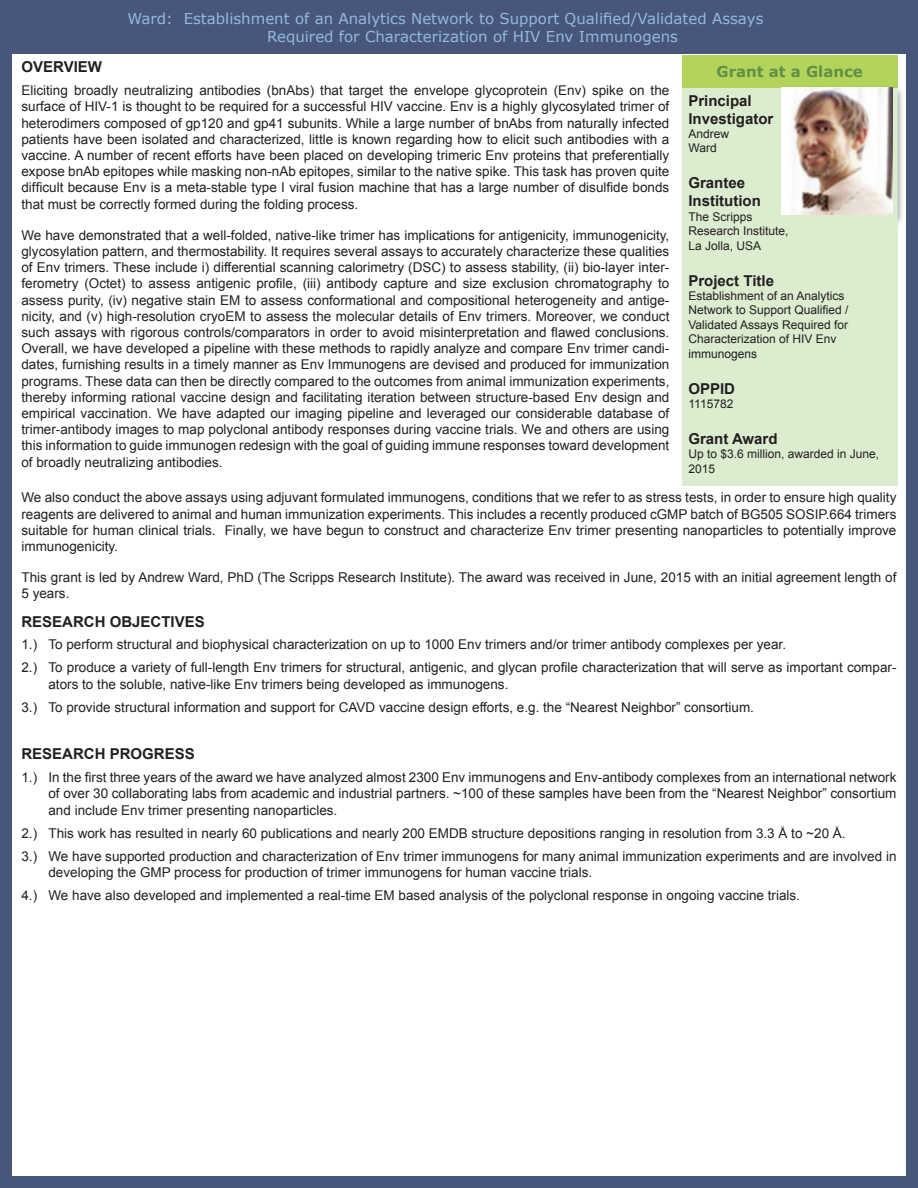
<style>
.page{position:relative;width:918px;height:1188px;background:#fff}
.page>*{position:absolute;margin:0;border:0;box-sizing:border-box;transform-origin:0 0}
.t1{font:15px/18px "Verdana";color:#92b9df}
.t2{font:700 15px/18px "Arial";color:#231f20}
.t3{font:700 15px "Verdana";color:#628f46}
.t4{font:13.5px/16.2px "Arial";color:#231f20}
.t5{font:12px/14.4px "Arial";color:#231f20}
</style>
<div class="page">
<div style="left:0;top:0;width:918px;height:54px;background:#48567b"></div>
<div style="left:0;top:0;width:918px;height:1188px;border:12px solid #48567b"></div>
<div style="left:682px;top:88px;width:216px;height:398px;background:#dbeccf"></div>
<div style="left:682px;top:55px;width:216px;height:32px;background:#b2d45b"></div>
<img style="left:898px;top:88px;width:5px;height:136px">
<img style="left:779px;top:87px;width:119px;height:131px">
<img style="left:782px;top:88px;width:110px;height:127px">
<p class="t1" style="left:267px;top:10px;width:498px;text-indent:-140px">Ward: Establishment of an Analytics Network to Support Qualified/Validated Assays<br>Required for Characterization of HIV Env Immunogens</p>
<p class="t2" style="left:21px;top:58px;width:82px">OVERVIEW</p>
<p class="t3" style="left:717px;top:62px;width:148px">Grant at a Glance</p>
<p class="t4" style="left:21px;top:82px;width:649px;text-align:justify">Eliciting broadly neutralizing antibodies (bnAbs) that target the envelope glycoprotein (Env) spike on the surface of HIV-1 is thought to be required for a successful HIV vaccine. Env is a highly glycosylated trimer of heterodimers composed of gp120 and gp41 subunits. While a large number of bnAbs from naturally infected patients have been isolated and characterized, little is known regarding how to elicit such antibodies with a vaccine. A number of recent efforts have been placed on developing trimeric Env proteins that preferentially expose bnAb epitopes while masking non-nAb epitopes, similar to the native spike. This task has proven quite difficult because Env is a meta-stable type I viral fusion machine that has a large number of disulfide bonds that must be correctly formed during the folding process.</p>
<p class="t4" style="left:21px;top:227px;width:649px;text-align:justify">We have demonstrated that a well-folded, native-like trimer has implications for antigenicity, immunogenicity, glycosylation pattern, and thermostability. It requires several assays to accurately characterize these qualities of Env trimers. These include i) differential scanning calorimetry (DSC) to assess stability, (ii) bio-layer inter&shy;ferometry (Octet) to assess antigenic profile, (iii) antibody capture and size exclusion chromatography to assess purity, (iv) negative stain EM to assess conformational and compositional heterogeneity and antige&shy;nicity, and (v) high-resolution cryoEM to assess the molecular details of Env trimers. Moreover, we conduct such assays with rigorous controls/comparators in order to avoid misinterpretation and flawed conclusions.<br>Overall, we have developed a pipeline with these methods to rapidly analyze and compare Env trimer candi&shy;dates, furnishing results in a timely manner as Env Immunogens are devised and produced for immunization programs. These data can then be directly compared to the outcomes from animal immunization experiments, thereby informing rational vaccine design and facilitating iteration between structure-based Env design and empirical vaccination. We have adapted our imaging pipeline and leveraged our considerable database of trimer-antibody images to map polyclonal antibody responses during vaccine trials. We and others are using this information to guide immunogen redesign with the goal of guiding immune responses toward development of broadly neutralizing antibodies.</p>
<p class="t4" style="left:21px;top:490px;width:877px;text-align:justify">We also conduct the above assays using adjuvant formulated immunogens, conditions that we refer to as stress tests, in order to ensure high quality reagents are delivered to animal and human immunization experiments. This includes a recently produced cGMP batch of BG505 SOSIP.664 trimers suitable for human clinical trials. Finally, we have begun to construct and characterize Env trimer presenting nanoparticles to potentially improve immunogenicity.</p>
<p class="t4" style="left:21px;top:569px;width:877px">This grant is led by Andrew Ward, PhD (The Scripps Research Institute). The award was received in June, 2015 with an initial agreement length of<br>5 years.</p>
<p class="t2" style="left:21px;top:613px;width:185px">RESEARCH OBJECTIVES</p>
<p class="t4" style="left:21px;top:633px;width:877px;line-height:23px">1.) To perform structural and biophysical characterization on up to 1000 Env trimers and/or trimer antibody complexes per year.<br>2.) To produce a variety of full-length Env trimers for structural, antigenic, and glycan profile characterization that will serve as important compar-</p>
<p class="t4" style="left:21px;top:673px;width:734px;line-height:23px;text-indent:27px">ators to the soluble, native-like Env trimers being developed as immunogens.<br>3.) To provide structural information and support for CAVD vaccine design efforts, e.g. the “Nearest Neighbor” consortium.</p>
<p class="t2" style="left:21px;top:746px;width:175px">RESEARCH PROGRESS</p>
<p class="t4" style="left:48px;top:770px;width:850px;text-align:justify;text-indent:-27px">1.) In the first three years of the award we have analyzed almost 2300 Env immunogens and Env-antibody complexes from an international network of over 30 collaborating labs from academic and industrial partners. ~100 of these samples have been from the “Nearest Neighbor” consortium and include Env trimer presenting nanoparticles.</p>
<p class="t4" style="left:21px;top:821px;width:877px;line-height:23px">2.) This work has resulted in nearly 60 publications and nearly 200 EMDB structure depositions ranging in resolution from 3.3 Å to ~20 Å.<br>3.) We have supported production and characterization of Env trimer immunogens for many animal immunization experiments and are involved in</p>
<p class="t4" style="left:21px;top:861px;width:780px;line-height:23px;text-indent:27px">developing the GMP process for production of trimer immunogens for human vaccine trials.<br>4.) We have also developed and implemented a real-time EM based analysis of the polyclonal response in ongoing vaccine trials.</p>
<p class="t2" style="left:688px;top:92px;width:87px">Principal<br>Investigator</p>
<p class="t5" style="left:688px;top:127px;width:42px">Andrew<br>Ward</p>
<p class="t2" style="left:688px;top:175px;width:74px">Grantee<br>Institution</p>
<p class="t5" style="left:688px;top:209px;width:102px">The Scripps<br>Research Institute,<br>La Jolla, USA</p>
<p class="t2" style="left:688px;top:272px;width:87px">Project Title</p>
<p class="t5" style="left:688px;top:289px;width:162px">Establishment of an Analytics<br>Network to Support Qualified /<br>Validated Assays Required for<br>Characterization of HIV Env immunogens</p>
<p class="t2" style="left:688px;top:380px;width:48px">OPPID</p>
<p class="t5" style="left:688px;top:397px;width:46px">1115782</p>
<p class="t2" style="left:688px;top:430px;width:91px">Grant Award</p>
<p class="t5" style="left:688px;top:447px;width:192px">Up to $3.6 million, awarded in June,<br>2015</p>
</div>
